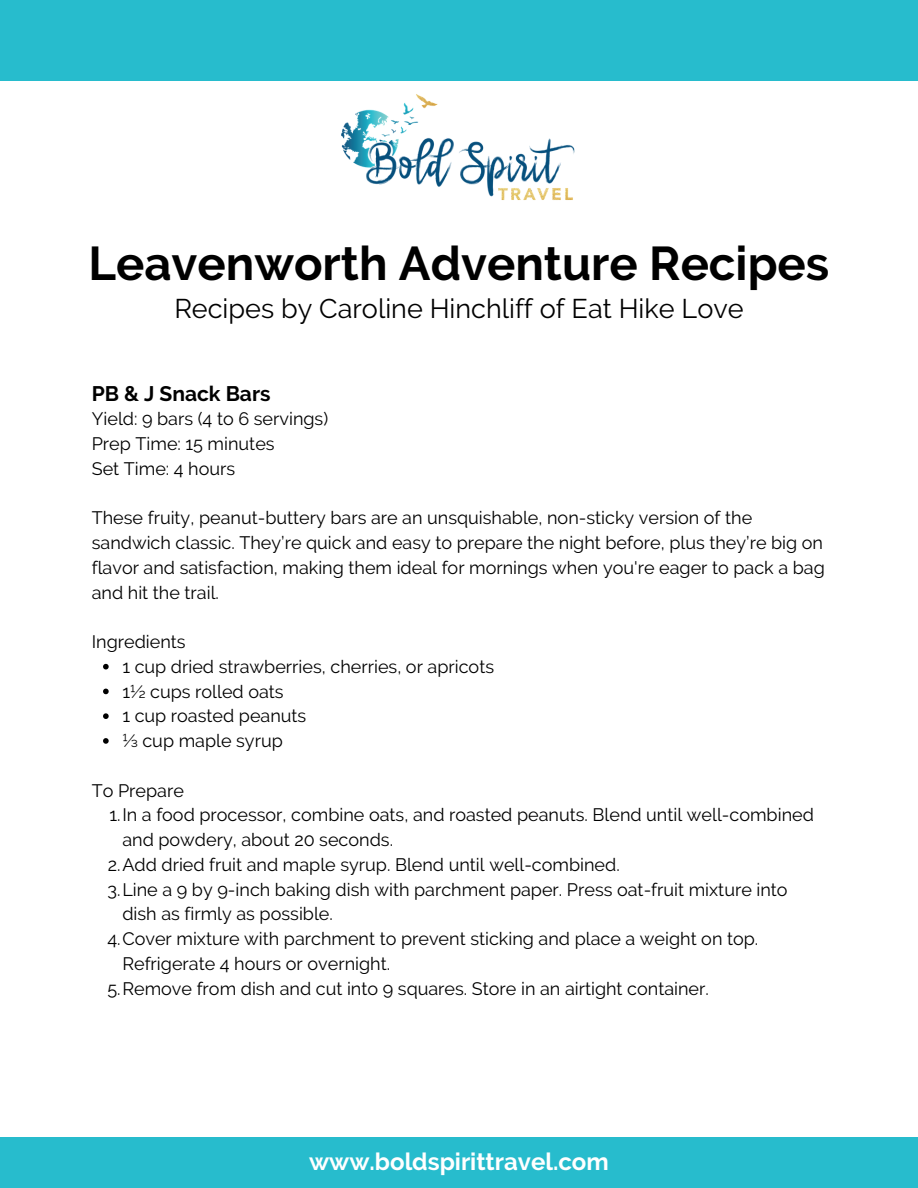
<style>
.page{position:relative;width:918px;height:1188px;background:#fff}
.page>*{position:absolute;margin:0;border:0;box-sizing:border-box;transform-origin:0 0}
.t1{font:700 47.25px "Raleway";color:#000}
.t2{font:27px "Raleway";color:#000}
.t3{font:700 24px "Raleway";color:#fff}
.t4{font:700 21px "Raleway";color:#000}
.t5{font:18px/24.8px "Raleway";color:#000}
</style>
<div class="page">
<div style="left:0;top:0;width:918px;height:81px;background:#27bccd"></div>
<div style="left:0;top:1137px;width:918px;height:51px;background:#27bccd"></div>
<img style="left:342px;top:94px;width:233px;height:106px">
<svg style="left:103px;top:664px;width:6px;height:5px"></svg>
<svg style="left:103px;top:689px;width:6px;height:5px"></svg>
<svg style="left:103px;top:713px;width:6px;height:6px"></svg>
<svg style="left:103px;top:738px;width:6px;height:6px"></svg>
<p class="t1" style="left:89px;top:235px;width:742px">Leavenworth Adventure Recipes</p>
<p class="t2" style="left:174px;top:293px;width:571px">Recipes by Caroline Hinchliff of Eat Hike Love</p>
<p class="t4" style="left:92px;top:381px;width:180px">PB &amp; J Snack Bars</p>
<p class="t5" style="left:92px;top:407px;width:238px">Yield: 9 bars (4 to 6 servings)</p>
<p class="t5" style="left:92px;top:431px;width:184px">Prep Time: 15 minutes</p>
<p class="t5" style="left:92px;top:456px;width:145px">Set Time: 4 hours</p>
<p class="t5" style="left:92px;top:506px;width:735px">These fruity, peanut-buttery bars are an unsquishable, non-sticky version of the sandwich classic. They’re quick and easy to prepare the night before, plus they’re big on flavor and satisfaction, making them ideal for mornings when you're eager to pack a bag and hit the trail.</p>
<p class="t5" style="left:92px;top:629px;width:95px">Ingredients</p>
<p class="t5" style="left:122px;top:654px;width:373px">1 cup dried strawberries, cherries, or apricots</p>
<p class="t5" style="left:122px;top:679px;width:163px">1½ cups rolled oats</p>
<p class="t5" style="left:122px;top:704px;width:186px">1 cup roasted peanuts</p>
<p class="t5" style="left:122px;top:728px;width:162px">⅓ cup maple syrup</p>
<p class="t5" style="left:92px;top:778px;width:94px">To Prepare</p>
<p class="t5" style="left:122px;top:803px;width:693px;text-indent:-13px">1.In a food processor, combine oats, and roasted peanuts. Blend until well-combined and powdery, about 20 seconds.</p>
<p class="t5" style="left:108px;top:852px;width:513px">2.Add dried fruit and maple syrup. Blend until well-combined.</p>
<p class="t5" style="left:122px;top:877px;width:667px;text-indent:-15px">3.Line a 9 by 9-inch baking dish with parchment paper. Press oat-fruit mixture into dish as firmly as possible.</p>
<p class="t5" style="left:122px;top:926px;width:637px;text-indent:-15px">4.Cover mixture with parchment to prevent sticking and place a weight on top.<br>Refrigerate 4 hours or overnight.</p>
<p class="t5" style="left:107px;top:976px;width:603px">5.Remove from dish and cut into 9 squares. Store in an airtight container.</p>
<p class="t3" style="left:309px;top:1148px;width:301px">www.boldspirittravel.com</p>
</div>
